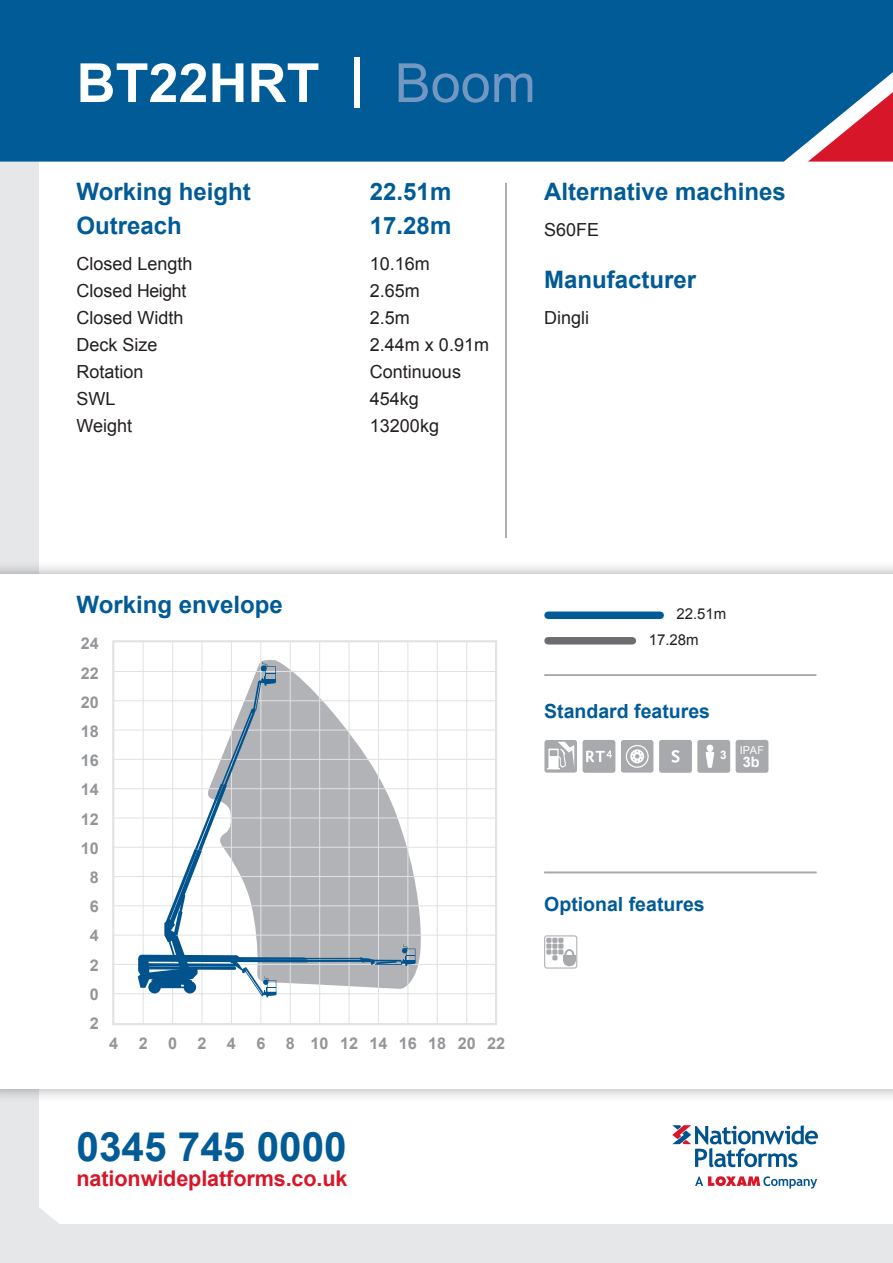
<style>
.page{position:relative;width:893px;height:1263px;background:#fff}
.page>*{position:absolute;margin:0;border:0;box-sizing:border-box;transform-origin:0 0}
.t1{font:700 54px "Arial";color:#fff}
.t2{font:700 40.5px "Arial";color:#005b97}
.t3{font:700 24px/34px "Arial";color:#005b97}
.t4{font:700 21.6px "Arial";letter-spacing:-.005em;color:#d71729}
.t5{font:700 19.5px "Arial";color:#005b97}
.t6{font:18px/27px "Arial";color:#231f20}
.t7{font:700 16.2px/29.2px "Arial";color:#939598;text-align:center}
.t8{font:15px "Arial";color:#231f20}
.t9{font:700 14.55px "Arial";color:#fff}
.t10{font:700 11.7px "Arial";color:#fff}
.t11{font:10.8px "Arial";color:#fff}
.s1{font-weight:400;color:#7497c2}
</style>
<div class="page">
<div style="left:0;top:162px;width:38px;height:1101px;background:#e6e7e9"></div>
<svg style="left:38px;top:1185px;width:59px;height:40px"></svg>
<div style="left:0;top:1225px;width:893px;height:38px;background:#e6e7e9"></div>
<div style="left:0;top:560px;width:893px;height:543px;background:#231f20;opacity:.4"></div>
<div style="left:0;top:574px;width:893px;height:515px;background:#fff"></div>
<div style="left:0;top:0;width:893px;height:162px;background:#005b97"></div>
<svg style="left:808px;top:82px;width:85px;height:80px"></svg>
<svg style="left:672px;top:1125px;width:146px;height:42px"></svg>
<svg style="left:695px;top:1176px;width:122px;height:12px"></svg>
<hr style="left:505px;top:183px;width:2px;height:355px;background:#939598">
<hr style="left:544px;top:674px;width:272px;height:2px;background:#939598">
<hr style="left:544px;top:872px;width:272px;height:1px;background:#a8a9ad">
<div style="left:548px;top:611px;width:112px;height:8px;background:#005b97"></div>
<div style="left:548px;top:637px;width:84px;height:7px;background:#6c6d70"></div>
<div style="left:736px;top:740px;width:32px;height:33px;background:#a8a9ad;border-radius:3px"></div>
<div style="left:544px;top:935px;width:33px;height:33px;border:1px solid #a8a9ad;border-radius:2px"></div>
<div style="left:563px;top:955px;width:13px;height:11px;background:#a8a9ad;border-radius:50%"></div>
<div style="left:563px;top:955px;width:13px;height:6px;background:#a8a9ad"></div>
<svg style="left:546px;top:938px;width:28px;height:22px"></svg>
<div style="left:697px;top:740px;width:33px;height:33px;background:#a8a9ad;border-radius:3px"></div>
<svg style="left:705px;top:750px;width:10px;height:18px"></svg>
<div style="left:706px;top:745px;width:7px;height:6px;background:#fff;border-radius:50%"></div>
<div style="left:583px;top:740px;width:32px;height:33px;background:#a8a9ad;border-radius:3px"></div>
<svg style="left:586px;top:751px;width:26px;height:11px"></svg>
<svg style="left:261px;top:659px;width:162px;height:330px;fill:#b2b3b7"></svg>
<hr style="left:114px;top:993px;width:235px;height:1px;background:#e1e2e4">
<hr style="left:114px;top:964px;width:235px;height:1px;background:#e1e2e4">
<hr style="left:114px;top:935px;width:235px;height:1px;background:#e1e2e4">
<hr style="left:114px;top:905px;width:235px;height:1px;background:#e1e2e4">
<hr style="left:114px;top:876px;width:235px;height:1px;background:#e1e2e4">
<hr style="left:114px;top:847px;width:235px;height:1px;background:#e1e2e4">
<hr style="left:114px;top:817px;width:235px;height:1px;background:#e1e2e4">
<hr style="left:114px;top:788px;width:235px;height:1px;background:#e1e2e4">
<hr style="left:114px;top:759px;width:235px;height:1px;background:#e1e2e4">
<hr style="left:114px;top:730px;width:235px;height:1px;background:#e1e2e4">
<hr style="left:114px;top:700px;width:235px;height:1px;background:#e1e2e4">
<hr style="left:114px;top:671px;width:235px;height:1px;background:#e1e2e4">
<hr style="left:349px;top:641px;width:1px;height:354px;background:#e1e2e4">
<hr style="left:319px;top:641px;width:1px;height:355px;background:#e1e2e4">
<hr style="left:290px;top:641px;width:1px;height:354px;background:#e1e2e4">
<hr style="left:260px;top:641px;width:1px;height:354px;background:#e1e2e4">
<hr style="left:231px;top:641px;width:1px;height:353px;background:#e1e2e4">
<hr style="left:202px;top:641px;width:1px;height:354px;background:#e1e2e4">
<hr style="left:143px;top:641px;width:1px;height:354px;background:#e1e2e4">
<hr style="left:172px;top:641px;width:1px;height:354px;background:#e1e2e4">
<hr style="left:378px;top:641px;width:1px;height:354px;background:#e1e2e4">
<hr style="left:407px;top:641px;width:1px;height:354px;background:#e1e2e4">
<hr style="left:437px;top:641px;width:1px;height:354px;background:#e1e2e4">
<hr style="left:466px;top:641px;width:1px;height:354px;background:#e1e2e4">
<hr style="left:349px;top:700px;width:147px;height:1px;background:#e1e2e4">
<hr style="left:349px;top:671px;width:147px;height:1px;background:#e1e2e4">
<hr style="left:349px;top:993px;width:147px;height:1px;background:#e1e2e4">
<hr style="left:349px;top:964px;width:147px;height:1px;background:#e1e2e4">
<hr style="left:349px;top:935px;width:147px;height:1px;background:#e1e2e4">
<hr style="left:349px;top:905px;width:147px;height:1px;background:#e1e2e4">
<hr style="left:349px;top:876px;width:147px;height:1px;background:#e1e2e4">
<hr style="left:349px;top:847px;width:147px;height:1px;background:#e1e2e4">
<hr style="left:349px;top:817px;width:147px;height:1px;background:#e1e2e4">
<hr style="left:349px;top:788px;width:147px;height:1px;background:#e1e2e4">
<hr style="left:349px;top:759px;width:147px;height:1px;background:#e1e2e4">
<hr style="left:349px;top:730px;width:147px;height:1px;background:#e1e2e4">
<hr style="left:349px;top:994px;width:1px;height:30px;background:#e1e2e4">
<hr style="left:319px;top:994px;width:1px;height:30px;background:#e1e2e4">
<hr style="left:290px;top:994px;width:1px;height:30px;background:#e1e2e4">
<hr style="left:260px;top:994px;width:1px;height:30px;background:#e1e2e4">
<hr style="left:231px;top:994px;width:1px;height:30px;background:#e1e2e4">
<hr style="left:202px;top:994px;width:1px;height:30px;background:#e1e2e4">
<hr style="left:172px;top:994px;width:1px;height:30px;background:#e1e2e4">
<hr style="left:143px;top:994px;width:1px;height:30px;background:#e1e2e4">
<hr style="left:378px;top:994px;width:1px;height:30px;background:#e1e2e4">
<hr style="left:407px;top:994px;width:1px;height:30px;background:#e1e2e4">
<hr style="left:437px;top:994px;width:1px;height:30px;background:#e1e2e4">
<hr style="left:466px;top:994px;width:1px;height:30px;background:#e1e2e4">
<div style="left:112px;top:640px;width:385px;height:385px;border:2px solid #e1e2e4"></div>
<hr style="left:286px;top:960px;width:78px;height:2px;background:#01538e">
<hr style="left:284px;top:958px;width:77px;height:1px;background:#01538e">
<svg style="left:360px;top:944px;width:55px;height:22px"></svg>
<svg style="left:138px;top:661px;width:170px;height:336px"></svg>
<svg style="left:544px;top:740px;width:33px;height:33px"></svg>
<svg style="left:621px;top:740px;width:33px;height:33px"></svg>
<div style="left:659px;top:740px;width:33px;height:33px;background:#a8a9ad;border-radius:3px"></div>
<svg style="left:671px;top:750px;width:9px;height:13px"></svg>
<p class="t1" style="left:77px;top:47px;width:461px">BT22HRT | <span class="s1">Boom</span></p>
<h3 class="t3" style="left:77px;top:176px;width:176px">Working height<br>Outreach</h3>
<p class="t6" style="left:77px;top:250px;width:118px">Closed Length<br>Closed Height<br>Closed Width<br>Deck Size<br>Rotation<br>SWL<br>Weight</p>
<p class="t3" style="left:370px;top:176px;width:83px">22.51m</p>
<p class="t3" style="left:370px;top:210px;width:83px">17.28m</p>
<p class="t6" style="left:370px;top:250px;width:62px">10.16m</p>
<p class="t6" style="left:370px;top:277px;width:52px">2.65m</p>
<p class="t6" style="left:370px;top:304px;width:42px">2.5m</p>
<p class="t6" style="left:370px;top:331px;width:121px">2.44m x 0.91m</p>
<p class="t6" style="left:370px;top:358px;width:93px">Continuous</p>
<p class="t6" style="left:370px;top:385px;width:51px">454kg</p>
<p class="t6" style="left:370px;top:412px;width:71px">13200kg</p>
<p class="t3" style="left:544px;top:176px;width:243px">Alternative machines</p>
<p class="t6" style="left:544px;top:216px;width:57px">S60FE</p>
<p class="t3" style="left:544px;top:264px;width:154px">Manufacturer</p>
<p class="t6" style="left:544px;top:304px;width:46px">Dingli</p>
<p class="t3" style="left:77px;top:588px;width:208px">Working envelope</p>
<p class="t7" style="left:81px;top:630px;width:20px">24<br>22<br>20<br>18<br>16<br>14<br>12<br>10<br>8<br>6<br>4<br>2<br>0<br>2</p>
<p class="t7" style="left:109px;top:1029px;width:11px">4</p>
<p class="t7" style="left:139px;top:1029px;width:11px">2</p>
<p class="t7" style="left:168px;top:1029px;width:11px">0</p>
<p class="t7" style="left:198px;top:1029px;width:11px">2</p>
<p class="t7" style="left:227px;top:1029px;width:11px">4</p>
<p class="t7" style="left:256px;top:1029px;width:11px">6</p>
<p class="t7" style="left:286px;top:1029px;width:221px">8 10 12 14 16 18 20 22</p>
<h2 class="t2" style="left:77px;top:1120px;width:272px">0345 745 0000</h2>
<p class="t4" style="left:77px;top:1164px;width:273px">nationwideplatforms.co.uk</p>
<p class="t8" style="left:676px;top:604px;width:52px">22.51m</p>
<p class="t8" style="left:649px;top:629px;width:52px">17.28m</p>
<p class="t5" style="left:544px;top:698px;width:167px">Standard features</p>
<p class="t10" style="left:720px;top:747px;width:8px">3</p>
<p class="t11" style="left:740px;top:743px;width:26px">IPAF</p>
<p class="t9" style="left:743px;top:752px;width:19px">3b</p>
<p class="t5" style="left:544px;top:892px;width:162px">Optional features</p>
</div>
